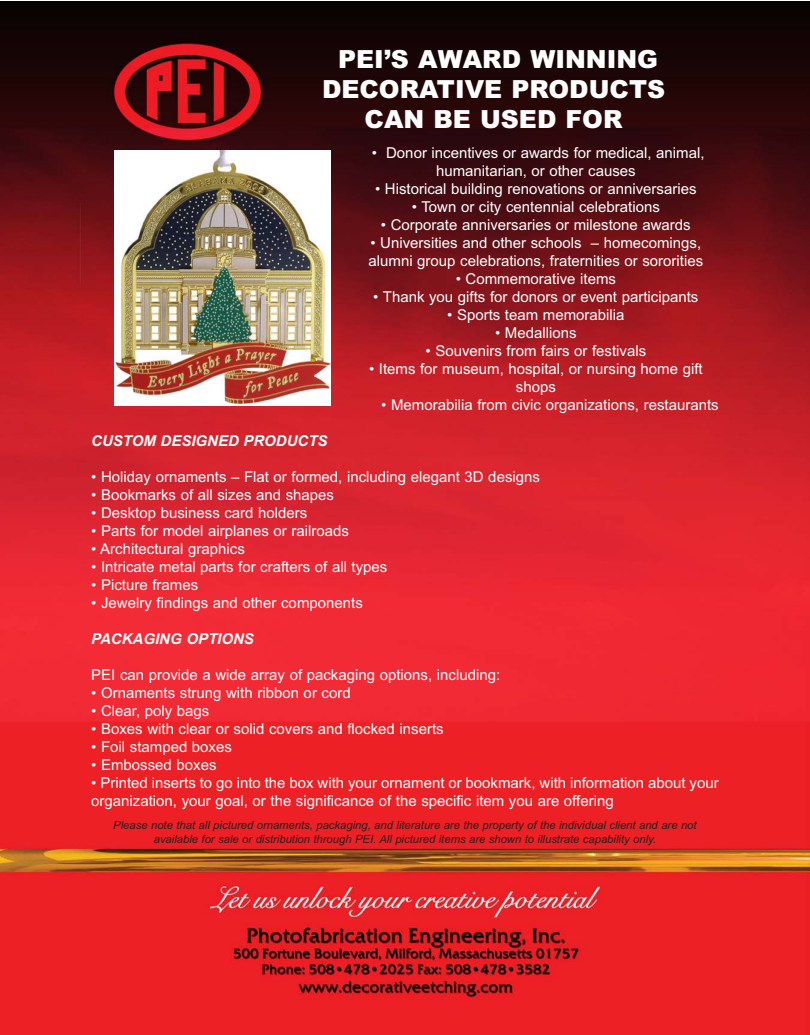
<style>
.page{position:relative;width:810px;height:1035px;background:#fff}
.page>*{position:absolute;margin:0;border:0;box-sizing:border-box;transform-origin:0 0}
.t1{font:900 25px/30px "Arial";color:#fff;text-align:center}
.t2{font:15px/18px "Arial";color:#fff;text-align:center}
.t3{font:italic 700 15px "Arial";color:#fff}
.t4{font:italic 11.25px/13.5px "Arial";color:#231f20;text-align:center}
</style>
<div class="page">
<img style="left:0;top:1px;width:810px;height:1034px">
<img style="left:115px;top:151px;width:215px;height:254px">
<h1 class="t1" style="left:322px;top:47px;width:345px">PEI’S AWARD WINNING<br>DECORATIVE PRODUCTS<br>CAN BE USED FOR</h1>
<p class="t2" style="left:372px;top:146px;width:334px">• Donor incentives or awards for medical, animal, humanitarian, or other causes</p>
<p class="t2" style="left:375px;top:182px;width:323px">• Historical building renovations or anniversaries</p>
<p class="t2" style="left:412px;top:200px;width:249px">• Town or city centennial celebrations</p>
<p class="t2" style="left:381px;top:218px;width:311px">• Corporate anniversaries or milestone awards</p>
<p class="t2" style="left:369px;top:236px;width:336px;text-align:left">• Universities and other schools – homecomings, alumni group celebrations, fraternities or sororities</p>
<p class="t2" style="left:456px;top:272px;width:162px">• Commemorative items</p>
<p class="t2" style="left:373px;top:290px;width:327px">• Thank you gifts for donors or event participants</p>
<p class="t2" style="left:447px;top:308px;width:179px">• Sports team memorabilia</p>
<p class="t2" style="left:495px;top:326px;width:83px">• Medallions</p>
<p class="t2" style="left:426px;top:344px;width:222px">• Souvenirs from fairs or festivals</p>
<p class="t2" style="left:369px;top:362px;width:335px">• Items for museum, hospital, or nursing home gift shops</p>
<p class="t2" style="left:381px;top:398px;width:339px">• Memorabilia from civic organizations, restaurants</p>
<p class="t3" style="left:91px;top:436px;width:238px">CUSTOM DESIGNED PRODUCTS</p>
<p class="t2" style="left:91px;top:470px;width:450px">• Holiday ornaments – Flat or formed, including elegant 3D designs</p>
<p class="t2" style="left:91px;top:488px;width:244px">• Bookmarks of all sizes and shapes</p>
<p class="t2" style="left:91px;top:506px;width:218px">• Desktop business card holders</p>
<p class="t2" style="left:91px;top:524px;width:259px">• Parts for model airplanes or railroads</p>
<p class="t2" style="left:91px;top:542px;width:155px">• Architectural graphics</p>
<p class="t2" style="left:91px;top:560px;width:298px">• Intricate metal parts for crafters of all types</p>
<p class="t2" style="left:91px;top:578px;width:108px">• Picture frames</p>
<p class="t2" style="left:91px;top:596px;width:273px">• Jewelry findings and other components</p>
<p class="t3" style="left:91px;top:634px;width:164px">PACKAGING OPTIONS</p>
<p class="t2" style="left:91px;top:668px;width:410px">PEI can provide a wide array of packaging options, including:</p>
<p class="t2" style="left:91px;top:686px;width:261px">• Ornaments strung with ribbon or cord</p>
<p class="t2" style="left:91px;top:704px;width:120px">• Clear, poly bags</p>
<p class="t2" style="left:91px;top:722px;width:354px">• Boxes with clear or solid covers and flocked inserts</p>
<p class="t2" style="left:91px;top:740px;width:142px">• Foil stamped boxes</p>
<p class="t2" style="left:91px;top:758px;width:127px">• Embossed boxes</p>
<p class="t2" style="left:91px;top:776px;width:629px;text-align:left">• Printed inserts to go into the box with your ornament or bookmark, with information about your organization, your goal, or the significance of the specific item you are offering</p>
<p class="t4" style="left:113px;top:820px;width:585px">Please note that all pictured ornaments, packaging, and literature are the property of the individual client and are not available for sale or distribution through PEI. All pictured items are shown to illustrate capability only.</p>
</div>
